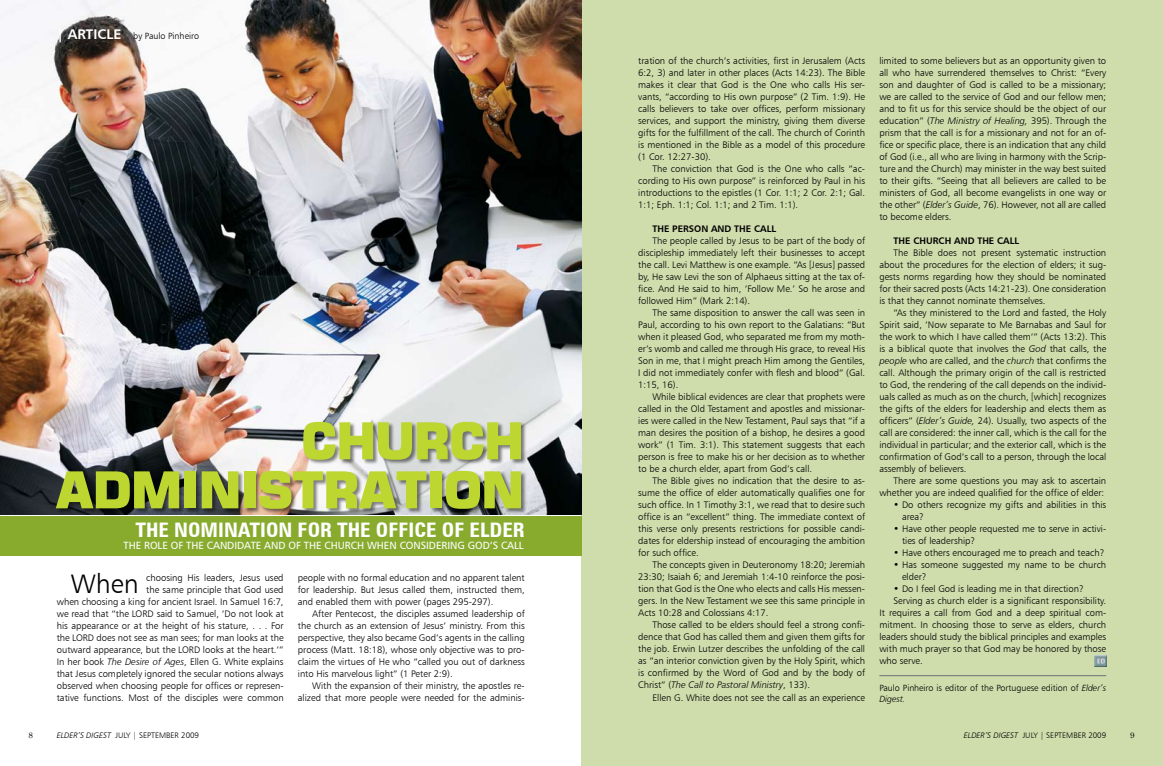
<style>
.page{position:relative;width:1163px;height:766px;background:#fff}
.page>*{position:absolute;margin:0;border:0;box-sizing:border-box;transform-origin:0 0}
.t1{font:50.8px/49px "Square 721 Blk Normal";letter-spacing:-.05em;color:#bed630;text-align:right}
.t2{font:26.8px "Humanist 777 BT Light B";color:#000}
.t3{font:700 condensed 20px "Zurich BT";color:#fff;scale:1.05 1}
.t4{font:10.5px "Humanist 777 BT Roman B";letter-spacing:-.005em;color:#fff}
.t5{font:9.5px/12px "Humanist 777 BT Light B";color:#000;text-align:justify}
.t6{font:9.5px "Humanist 777 BT Light Italic B";color:#000}
.t7{font:9.5px "Humanist 777 BT Bold B";color:#000}
.t8{font:9px "Humanist 777 BT Light B";letter-spacing:-.005em;color:#000}
.t9{font:9px "Humanist 777 BT Light Italic B";letter-spacing:-.005em;color:#000}
.t10{font:8px "Humanist 777 BT Light B";color:#000}
.s1{font-family:"Humanist 777 BT Bold B";font-size:14px;color:#fff}
.s2{font-family:"Humanist 777 BT Light Italic B"}
.s3{font-family:"Humanist 777 BT Light B"}
</style>
<div class="page">
<div style="left:581px;top:0;width:581px;height:765px;background:#cfddac"></div>
<div style="left:0;top:516px;width:581px;height:39px;background:#88ab2e"></div>
<img style="left:0;top:0;width:581px;height:514px">
<svg style="left:1094px;top:655px;width:12px;height:11px"></svg>
<hr style="left:879px;top:675px;width:227px;height:1px;background:#6d6f71">
<div style="left:55px;top:421px;width:472px;height:94px;background:#000;opacity:.5"></div>
<p class="t8" style="left:57px;top:30px;width:144px"><span class="s1">| ARTICLE</span> by Paulo Pinheiro</p>
<h1 class="t1" style="left:55px;top:416px;width:471px">CHURCH<br>ADMINISTRATION</h1>
<h3 class="t3" style="left:135px;top:517px;width:372px">THE NOMINATION FOR THE OFFICE OF ELDER</h3>
<p class="t4" style="left:123px;top:539px;width:70px">THE ROLEOF THE</p>
<p class="t4" style="left:207px;top:539px;width:7px">CANDIDATE</p>
<p class="t4" style="left:264px;top:539px;width:8px">AND</p>
<p class="t4" style="left:288px;top:539px;width:23px">OF THE</p>
<p class="t4" style="left:324px;top:539px;width:8px">CHURCH</p>
<p class="t4" style="left:367px;top:539px;width:9px">WHEN</p>
<p class="t4" style="left:399px;top:539px;width:7px">CONSIDERIN</p>
<p class="t4" style="left:457px;top:539px;width:19px">G GOD</p>
<p class="t4" style="left:489px;top:539px;width:35px">’S CALL</p>
<p class="t5" style="left:298px;top:571px;width:228px">people with no formal education and no apparent talent for leadership. But Jesus called them, instructed them, and enabled them with power (pages 295-297).</p>
<p class="t5" style="left:298px;top:607px;width:228px;text-indent:14px">After Pentecost, the disciples assumed leadership of the church as an extension of Jesus’ ministry. From this perspective, they also became God’s agents in the calling process (Matt. 18:18), whose only objective was to pro&shy;claim the virtues of He who “called you out of darkness into His marvelous light” (1 Peter 2:9).</p>
<p class="t5" style="left:298px;top:679px;width:228px;text-align:right">With the expansion of their ministry, the apostles re&shy;alized that more people were needed for the adminis-</p>
<h2 class="t2" style="left:71px;top:566px;width:69px">When</h2>
<p class="t5" style="left:57px;top:571px;width:228px;text-align:right">choosing His leaders, Jesus used<br>the same principle that God used<br>when choosing a king for ancient Israel. In Samuel 16:7, we read that “the LORD said to Samuel, ‘Do not look at his appearance or at the height of his stature, . . . For the LORD does not see as man sees; for man looks at the outward appearance, but the LORD looks at the heart.’” In her book <span class="s2">The Desire of Ages</span>, Ellen G. White explains that Jesus completely ignored the secular notions always observed when choosing people for offices or represen&shy;tative functions. Most of the disciples were common</p>
<p class="t5" style="left:638px;top:54px;width:228px">tration of the church’s activities, first in Jerusalem (Acts 6:2, 3) and later in other places (Acts 14:23). The Bible makes it clear that God is the One who calls His ser&shy;vants, “according to His own purpose” (2 Tim. 1:9). He calls believers to take over offices, perform missionary services, and support the ministry, giving them diverse gifts for the fulfillment of the call. The church of Corinth is mentioned in the Bible as a model of this procedure (1 Cor. 12:27-30).</p>
<p class="t5" style="left:638px;top:162px;width:228px;text-indent:14px">The conviction that God is the One who calls “ac&shy;cording to His own purpose” is reinforced by Paul in his introductions to the epistles (1 Cor. 1:1; 2 Cor. 2:1; Gal.<br>1:1; Eph. 1:1; Col. 1:1; and 2 Tim. 1:1).</p>
<p class="t7" style="left:652px;top:223px;width:33px">THE PERSON</p>
<p class="t7" style="left:711px;top:223px;width:8px">AND</p>
<p class="t7" style="left:734px;top:223px;width:7px">THE</p>
<p class="t7" style="left:754px;top:223px;width:7px">CALL</p>
<p class="t5" style="left:638px;top:234px;width:228px;text-indent:14px">The people called by Jesus to be part of the body of discipleship immediately left their businesses to accept the call. Levi Matthew is one example. “As [Jesus] passed by, He saw Levi the son of Alphaeus sitting at the tax of&shy;fice. And He said to him, ‘Follow Me.’ So he arose and followed Him” (Mark 2:14).</p>
<p class="t5" style="left:638px;top:306px;width:228px;text-indent:14px">The same disposition to answer the call was seen in Paul, according to his own report to the Galatians: “But when it pleased God, who separated me from my moth&shy;er’s womb and called me through His grace, to reveal His Son in me, that I might preach Him among the Gentiles, I did not immediately confer with flesh and blood” (Gal.<br>1:15, 16).</p>
<p class="t5" style="left:638px;top:390px;width:228px;text-indent:14px">While biblical evidences are clear that prophets were called in the Old Testament and apostles and missionar&shy;ies were called in the New Testament, Paul says that “if a man desires the position of a bishop, he desires a good work” (1 Tim. 3:1). This statement suggests that each person is free to make his or her decision as to whether to be a church elder, apart from God’s call.</p>
<p class="t5" style="left:638px;top:474px;width:228px;text-indent:14px">The Bible gives no indication that the desire to as&shy;sume the office of elder automatically qualifies one for such office. In 1 Timothy 3:1, we read that to desire such office is an “excellent” thing. The immediate context of this verse only presents restrictions for possible candi&shy;dates for eldership instead of encouraging the ambition for such office.</p>
<p class="t5" style="left:638px;top:558px;width:228px;text-indent:14px">The concepts given in Deuteronomy 18:20; Jeremiah 23:30; Isaiah 6; and Jeremiah 1:4-10 reinforce the posi&shy;tion that God is the One who elects and calls His messen&shy;gers. In the New Testament we see this same principle in Acts 10:28 and Colossians 4:17.</p>
<p class="t5" style="left:638px;top:618px;width:228px;text-indent:14px">Those called to be elders should feel a strong confi&shy;dence that God has called them and given them gifts for the job. Erwin Lutzer describes the unfolding of the call as “an interior conviction given by the Holy Spirit, which is confirmed by the Word of God and by the body of</p>
<p class="t6" style="left:638px;top:679px;width:173px"><span class="s3">Christ” (</span>The Call to Pastoral Ministry<span class="s3">, 133).</span></p>
<p class="t5" style="left:652px;top:690px;width:214px">Ellen G. White does not see the call as an experience</p>
<p class="t5" style="left:879px;top:54px;width:228px">limited to some believers but as an opportunity given to all who have surrendered themselves to Christ: “Every son and daughter of God is called to be a missionary; we are called to the service of God and our fellow men; and to fit us for this service should be the object of our education” (<span class="s2">The Ministry of Healing,</span> 395). Through the prism that the call is for a missionary and not for an of&shy;fice or specific place, there is an indication that any child of God (i.e., all who are living in harmony with the Scrip&shy;ture and the Church) may minister in the way best suited to their gifts. “Seeing that all believers are called to be ministers of God, all become evangelists in one way or the other” (<span class="s2">Elder’s Guide</span>, 76). However, not all are called to become elders.</p>
<p class="t7" style="left:893px;top:235px;width:27px">THE CHURCH</p>
<p class="t7" style="left:954px;top:235px;width:8px">AND</p>
<p class="t7" style="left:977px;top:235px;width:7px">THE</p>
<p class="t7" style="left:997px;top:235px;width:7px">CALL</p>
<p class="t5" style="left:879px;top:246px;width:228px;text-indent:14px">The Bible does not present systematic instruction about the procedures for the election of elders; it sug&shy;gests norms regarding how they should be nominated for their sacred posts (Acts 14:21-23). One consideration is that they cannot nominate themselves.</p>
<p class="t5" style="left:879px;top:306px;width:228px;text-indent:14px">“As they ministered to the Lord and fasted, the Holy Spirit said, ‘Now separate to Me Barnabas and Saul for the work to which I have called them’” (Acts 13:2). This is a biblical quote that involves the <span class="s2">God</span> that calls, the <span class="s2">people</span> who are called, and the <span class="s2">church</span> that confirms the call. Although the primary origin of the call is restricted to God, the rendering of the call depends on the individ&shy;uals called as much as on the church, [which] recognizes the gifts of the elders for leadership and elects them as officers” (<span class="s2">Elder’s Guide,</span> 24). Usually, two aspects of the call are considered: the inner call, which is the call for the individual in particular; and the exterior call, which is the confirmation of God’s call to a person, through the local assembly of believers.</p>
<p class="t5" style="left:879px;top:474px;width:228px;text-align:right">There are some questions you may ask to ascertain whether you are indeed qualified for the office of elder:</p>
<p class="t5" style="left:901px;top:498px;width:206px;text-indent:-8px">• Do others recognize my gifts and abilities in this area?</p>
<p class="t5" style="left:901px;top:522px;width:206px;text-indent:-9px">• Have other people requested me to serve in activi&shy;ties of leadership?</p>
<p class="t5" style="left:893px;top:546px;width:212px">• Have others encouraged me to preach and teach?</p>
<p class="t5" style="left:901px;top:558px;width:206px;text-indent:-9px">• Has someone suggested my name to be church elder?</p>
<p class="t5" style="left:893px;top:582px;width:192px">• Do I feel God is leading me in that direction?</p>
<p class="t5" style="left:893px;top:594px;width:214px">Serving as church elder is a significant responsibility.</p>
<p class="t5" style="left:879px;top:606px;width:228px">It requires a call from God and a deep spiritual com-</p>
<p class="t5" style="left:879px;top:618px;width:228px">mitment. In choosing those to serve as elders, church</p>
<p class="t5" style="left:879px;top:630px;width:228px">leaders should study the biblical principles and examples</p>
<p class="t5" style="left:879px;top:642px;width:228px">with much prayer so that God may be honored by those</p>
<p class="t5" style="left:879px;top:654px;width:45px">who serve.</p>
<p class="t8" style="left:879px;top:682px;width:228px">Paulo Pinheiro is editor of the Portuguese edition of <span class="s2">Elder’s</span></p>
<p class="t9" style="left:879px;top:692px;width:28px">Digest.</p>
<p class="t10" style="left:57px;top:729px;width:144px"><span class="s2">ELDER’S DIGEST</span> JULY | SEPTEMBER 2009</p>
<p class="t10" style="left:963px;top:729px;width:144px"><span class="s2">ELDER’S DIGEST</span> JULY | SEPTEMBER 2009</p>
</div>
